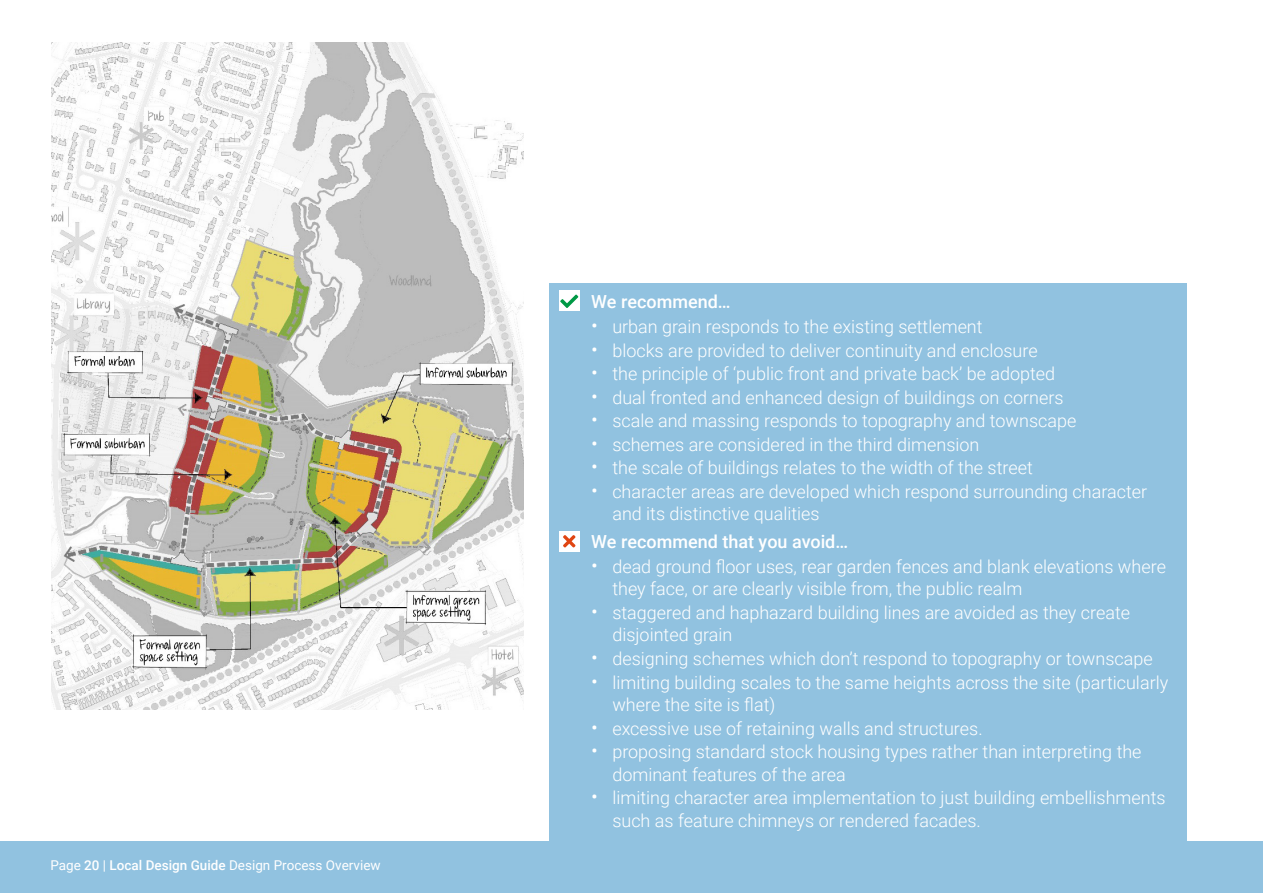
<style>
.page{position:relative;width:1263px;height:893px;background:#fff}
.page>*{position:absolute;margin:0;border:0;box-sizing:border-box;transform-origin:0 0}
.t1{font:300 18px/22.5px "Roboto";color:#fff}
.t2{font:500 18px "Roboto";color:#fff}
.t3{font:13.5px "Roboto";color:#fff}
.s1{font-weight:500}
.s2{font-size:21px}
</style>
<div class="page">
<div style="left:0;top:842px;width:1263px;height:51px;background:#91c2e0"></div>
<div style="left:549px;top:283px;width:637px;height:566px;background:#91c2e0"></div>
<div style="left:559px;top:290px;width:21px;height:21px;background:#fff"></div>
<div style="left:559px;top:531px;width:21px;height:21px;background:#fff"></div>
<svg style="left:560px;top:294px;width:18px;height:14px"></svg>
<svg style="left:563px;top:535px;width:12px;height:13px"></svg>
<img style="left:51px;top:43px;width:472px;height:666px">
<p class="t3" style="left:50px;top:856px;width:332px">Page <span class="s1">20</span> | <span class="s1">Local Design Guide</span> Design Process Overview</p>
<p class="t3" style="left:95px;top:856px;width:279px">| <span class="s1">Local Design Guide</span> Design Proces Overview</p>
<p class="t2" style="left:591px;top:289px;width:141px">We recommend…</p>
<p class="t1" style="left:591px;top:315px;width:393px"><span class="s2">•</span> urban grain responds to the existing settlement</p>
<p class="t1" style="left:591px;top:338px;width:448px"><span class="s2">•</span> blocks are provided to deliver continuity and enclosure</p>
<p class="t1" style="left:591px;top:362px;width:466px"><span class="s2">•</span> the principle of ‘public front and private back’ be adopted</p>
<p class="t1" style="left:591px;top:385px;width:474px"><span class="s2">•</span> dual fronted and enhanced design of buildings on corners</p>
<p class="t1" style="left:591px;top:409px;width:487px"><span class="s2">•</span> scale and massing responds to topography and townscape</p>
<p class="t1" style="left:591px;top:432px;width:390px"><span class="s2">•</span> schemes are considered in the third dimension</p>
<p class="t1" style="left:591px;top:456px;width:443px"><span class="s2">•</span> the scale of buildings relates to the width of the street</p>
<p class="t1" style="left:612px;top:480px;width:536px;text-indent:-21px"><span class="s2">•</span> character areas are developed which respond surrounding character and its distinctive qualities</p>
<p class="t2" style="left:591px;top:529px;width:259px">We recommend that you avoid…</p>
<p class="t1" style="left:612px;top:555px;width:555px;text-indent:-21px"><span class="s2">•</span> dead ground floor uses, rear garden fences and blank elevations where they face, or are clearly visible from, the public realm</p>
<p class="t1" style="left:612px;top:601px;width:519px;text-indent:-21px"><span class="s2">•</span> staggered and haphazard building lines are avoided as they create disjointed grain</p>
<p class="t1" style="left:591px;top:647px;width:563px"><span class="s2">•</span> designing schemes which don’t respond to topography or townscape</p>
<p class="t1" style="left:612px;top:670px;width:557px;text-indent:-21px"><span class="s2">•</span> limiting building scales to the same heights across the site (particularly where the site is flat)</p>
<p class="t1" style="left:591px;top:716px;width:393px"><span class="s2">•</span> excessive use of retaining walls and structures.</p>
<p class="t1" style="left:612px;top:740px;width:531px;text-indent:-21px"><span class="s2">•</span> proposing standard stock housing types rather than interpreting the dominant features of the area</p>
<p class="t1" style="left:612px;top:786px;width:555px;text-indent:-21px"><span class="s2">•</span> limiting character area implementation to just building embellishments such as feature chimneys or rendered facades.</p>
</div>
